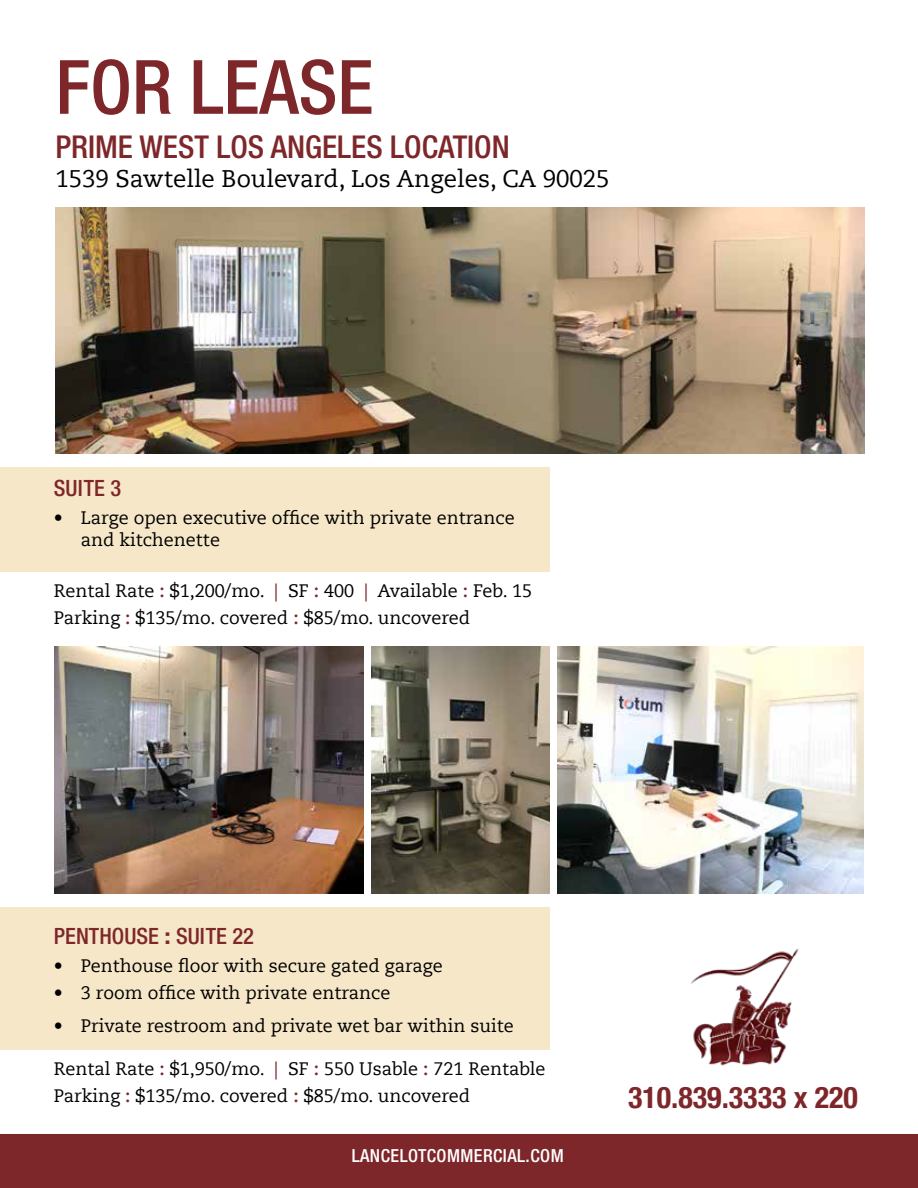
<style>
.page{position:relative;width:918px;height:1188px;background:#fff}
.page>*{position:absolute;margin:0;border:0;box-sizing:border-box;transform-origin:0 0}
.t1{font:500 condensed 75px "Helvetica Neue";color:#7e272a}
.t2{font:500 condensed 31.5px "Helvetica Neue";color:#7e272a}
.t3{font:700 condensed 30px "Helvetica Neue";color:#7e272a}
.t4{font:24px "Caecilia Com 55 Roman";color:#000}
.t5{font:500 condensed 22.5px "Helvetica Neue";color:#7e272a}
.t6{font:18px/27px "Caecilia Com 55 Roman";color:#000}
.t7{font:500 condensed 18px "Helvetica Neue";letter-spacing:.025em;color:#fff}
.s1{font-family:"Caecilia Com 75";font-weight:700;color:#7e272a}
.s2{color:#7e272a}
.s3{font-weight:700;font-stretch:normal}
</style>
<div class="page">
<img style="left:54px;top:647px;width:309px;height:246px">
<img style="left:557px;top:647px;width:307px;height:246px">
<div style="left:0;top:1134px;width:918px;height:54px;background:#7e272a"></div>
<img style="left:691px;top:948px;width:108px;height:118px">
<img style="left:372px;top:647px;width:177px;height:246px">
<div style="left:0;top:907px;width:549px;height:143px;background:#f5e7c8"></div>
<img style="left:56px;top:208px;width:808px;height:246px">
<div style="left:0;top:467px;width:549px;height:105px;background:#f5e7c8"></div>
<h1 class="t1" style="left:56px;top:42px;width:320px">FOR LEASE</h1>
<h2 class="t2" style="left:56px;top:128px;width:456px">PRIME WEST LOS ANGELES LOCATION</h2>
<h3 class="t4" style="left:56px;top:163px;width:556px">1539 Sawtelle Boulevard, Los Angeles, CA 90025</h3>
<p class="t5" style="left:54px;top:474px;width:69px">SUITE 3</p>
<p class="t6" style="left:81px;top:507px;width:435px;line-height:21.6px;text-indent:-27px">• Large open executive office with private entrance and kitchenette</p>
<p class="t6" style="left:54px;top:577px;width:480px">Rental Rate <span class="s1">:</span> $1,200/mo. <span class="s2">|</span> SF <span class="s1">:</span> 400 <span class="s2">|</span> Available <span class="s1">:</span> Feb. 15<br>Parking <span class="s1">:</span> $135/mo. covered <span class="s1">:</span> $85/mo. uncovered</p>
<p class="t5" style="left:54px;top:922px;width:202px">PENTHOUSE <span class="s3">:</span> SUITE 22</p>
<p class="t6" style="left:54px;top:952px;width:390px">• Penthouse floor with secure gated garage</p>
<p class="t6" style="left:54px;top:979px;width:338px">• 3 room office with private entrance</p>
<p class="t6" style="left:54px;top:1011px;width:461px">• Private restroom and private wet bar within suite</p>
<p class="t6" style="left:54px;top:1055px;width:493px">Rental Rate <span class="s1">:</span> $1,950/mo. <span class="s2">|</span> SF <span class="s1">:</span> 550 Usable <span class="s1">:</span> 721 Rentable<br>Parking <span class="s1">:</span> $135/mo. covered <span class="s1">:</span> $85/mo. uncovered</p>
<p class="t7" style="left:352px;top:1144px;width:213px">LANCELOTCOMMERCIAL.COM</p>
<h3 class="t3" style="left:628px;top:1073px;width:231px">310.839.3333 x 220</h3>
</div>
